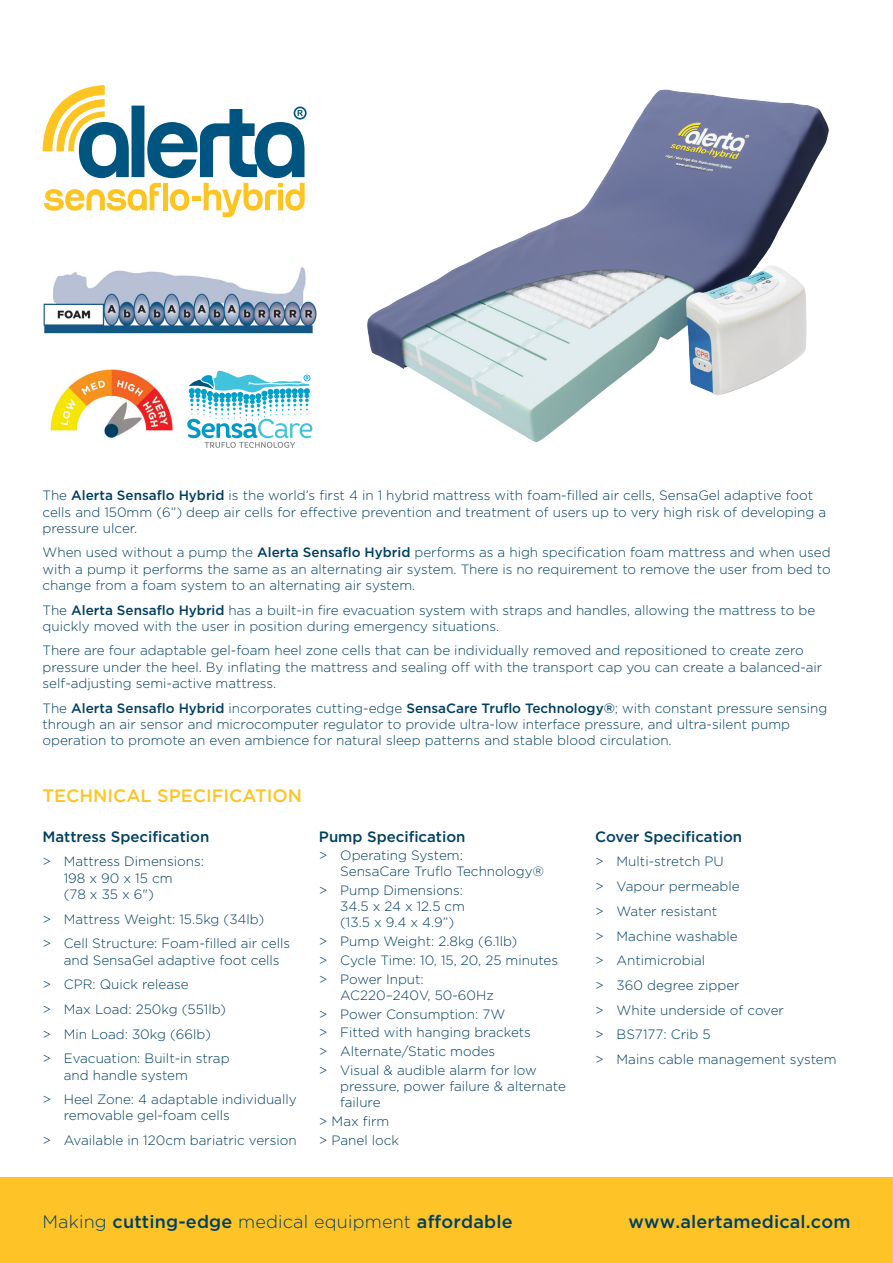
<style>
.page{position:relative;width:893px;height:1263px;background:#fff}
.page>*{position:absolute;margin:0;border:0;box-sizing:border-box;transform-origin:0 0}
.t1{font:300 18px "Gotham";letter-spacing:.01em;color:#003f61}
.t2{font:500 18px "Gotham";color:#fec427}
.t3{font:500 18px "Gotham";letter-spacing:.01em;color:#003f61}
.t4{font:500 15px "Gotham";color:#003f61}
.t5{font:300 13.5px/16.2px "Gotham";color:#003f61}
.s1{font-weight:500}
</style>
<div class="page">
<div style="left:0;top:1178px;width:893px;height:85px;background:#fec427"></div>
<div style="left:294px;top:107px;width:13px;height:13px;border:2px solid #005480;border-radius:50%"></div>
<svg style="left:43px;top:85px;width:262px;height:132px"></svg>
<img style="left:50px;top:369px;width:123px;height:69px">
<svg style="left:187px;top:371px;width:125px;height:77px"></svg>
<img style="left:43px;top:267px;width:274px;height:67px">
<img style="left:367px;top:90px;width:439px;height:352px">
<p class="t5" style="left:43px;top:487px;width:785px">The <span class="s1">Alerta Sensaflo Hybrid</span> is the world’s first 4 in 1 hybrid mattress with foam-filled air cells, SensaGel adaptive foot cells and 150mm (6”) deep air cells for effective prevention and treatment of users up to very high risk of developing a pressure ulcer.</p>
<p class="t5" style="left:43px;top:544px;width:790px;text-align:justify">When used without a pump the <span class="s1">Alerta Sensaflo Hybrid</span> performs as a high specification foam mattress and when used with a pump it performs the same as an alternating air system. There is no requirement to remove the user from bed to change from a foam system to an alternating air system.</p>
<p class="t5" style="left:43px;top:601px;width:774px">The <span class="s1">Alerta Sensaflo Hybrid</span> has a built-in fire evacuation system with straps and handles, allowing the mattress to be quickly moved with the user in position during emergency situations.</p>
<p class="t5" style="left:43px;top:642px;width:781px">There are four adaptable gel-foam heel zone cells that can be individually removed and repositioned to create zero pressure under the heel. By inflating the mattress and sealing off with the transport cap you can create a balanced-air self-adjusting semi-active mattress.</p>
<p class="t5" style="left:43px;top:699px;width:786px">The <span class="s1">Alerta Sensaflo Hybrid</span> incorporates cutting-edge <span class="s1">SensaCare Truflo Technology®</span>; with constant pressure sensing through an air sensor and microcomputer regulator to provide ultra-low interface pressure, and ultra-silent pump operation to promote an even ambience for natural sleep patterns and stable blood circulation.</p>
<h1 class="t2" style="left:43px;top:785px;width:261px">TECHNICAL SPECIFICATION</h1>
<p class="t4" style="left:43px;top:828px;width:168px">Mattress Specification</p>
<p class="t5" style="left:64px;top:853px;width:142px;text-indent:-21px">&gt; Mattress Dimensions:<br>198 x 90 x 15 cm<br>(78 x 35 x 6")</p>
<p class="t5" style="left:43px;top:906px;width:249px;line-height:24.8px">&gt; Mattress Weight: 15.5kg (34lb)<br>&gt; Cell Structure: Foam-filled air cells</p>
<p class="t5" style="left:43px;top:947px;width:239px;line-height:24.8px;text-indent:21px">and SensaGel adaptive foot cells &gt; CPR: Quick release<br>&gt; Max Load: 250kg (551lb)<br>&gt; Min Load: 30kg (66lb)<br>&gt; Evacuation: Built-in strap</p>
<p class="t5" style="left:43px;top:1062px;width:256px;line-height:24.8px;text-indent:21px">and handle system<br>&gt; Heel Zone: 4 adaptable individually</p>
<p class="t5" style="left:43px;top:1103px;width:256px;line-height:24.8px;text-indent:21px">removable gel-foam cells<br>&gt; Available in 120cm bariatric version</p>
<p class="t4" style="left:319px;top:828px;width:148px">Pump Specification</p>
<p class="t5" style="left:340px;top:847px;width:205px;text-indent:-21px">&gt; Operating System:<br>SensaCare Truflo Technology®</p>
<p class="t5" style="left:340px;top:882px;width:126px;text-indent:-21px">&gt; Pump Dimensions:<br>34.5 x 24 x 12.5 cm (13.5 x 9.4 x 4.9”)</p>
<p class="t5" style="left:319px;top:932px;width:241px;line-height:18.8px">&gt; Pump Weight: 2.8kg (6.1lb)<br>&gt; Cycle Time: 10, 15, 20, 25 minutes &gt; Power Input:</p>
<p class="t5" style="left:319px;top:985px;width:219px;line-height:18.8px;text-indent:21px">AC220–240V, 50-60Hz<br>&gt; Power Consumption: 7W<br>&gt; Fitted with hanging brackets &gt; Alternate/Static modes<br>&gt; Visual &amp; audible alarm for low</p>
<p class="t5" style="left:340px;top:1078px;width:227px">pressure, power failure &amp; alternate failure</p>
<p class="t5" style="left:319px;top:1112px;width:82px;line-height:18.8px">&gt; Max firm &gt; Panel lock</p>
<p class="t4" style="left:595px;top:828px;width:148px">Cover Specification</p>
<p class="t5" style="left:595px;top:849px;width:243px;line-height:24.8px">&gt; Multi-stretch PU<br>&gt; Vapour permeable<br>&gt; Water resistant<br>&gt; Machine washable<br>&gt; Antimicrobial<br>&gt; 360 degree zipper<br>&gt; White underside of cover<br>&gt; BS7177: Crib 5<br>&gt; Mains cable management system</p>
<h1 class="t1" style="left:43px;top:1212px;width:472px">Making <span class="s1">cutting-edge</span> medical equipment <span class="s1">affordable</span></h1>
<h1 class="t3" style="left:628px;top:1211px;width:224px">www.alertamedical.com</h1>
</div>
